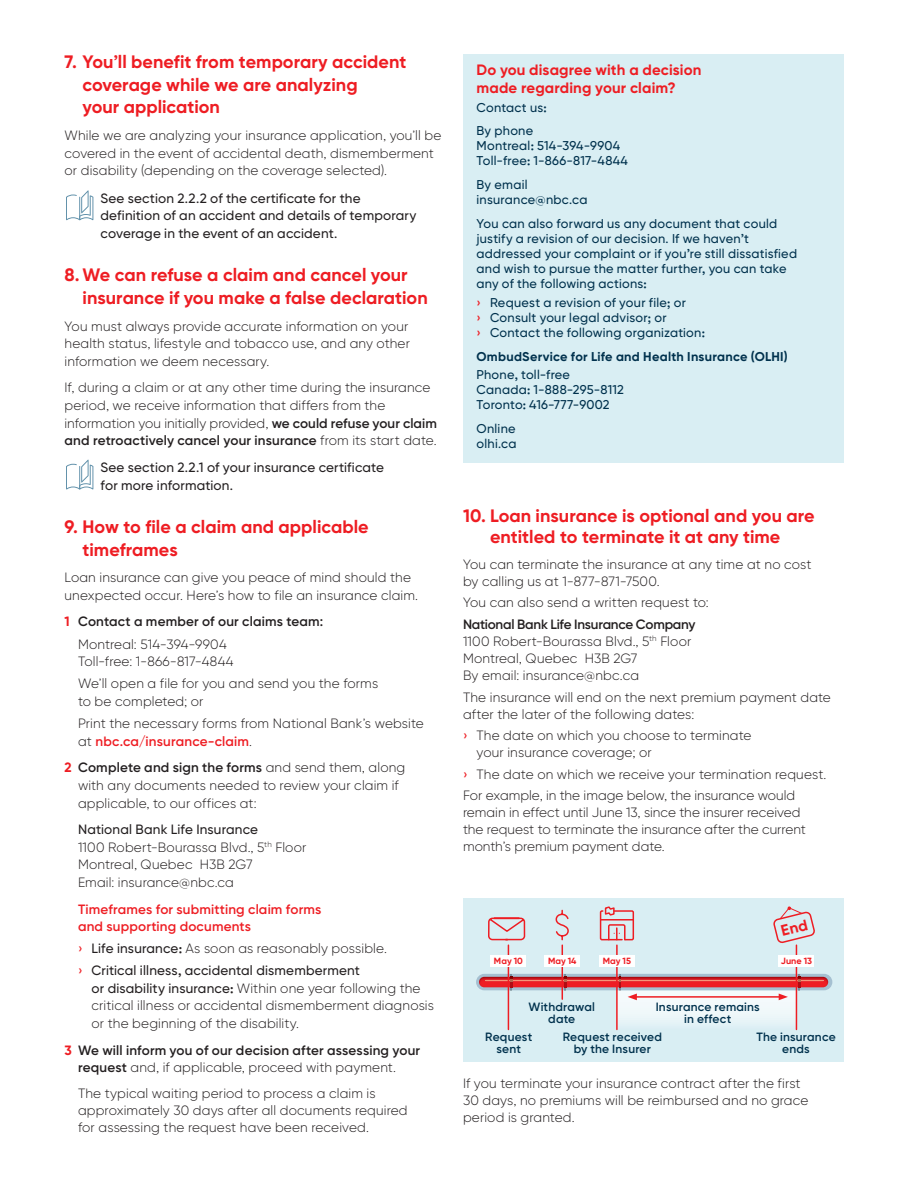
<style>
.page{position:relative;width:905px;height:1188px;background:#fff}
.page>*{position:absolute;margin:0;border:0;box-sizing:border-box;transform-origin:0 0}
.t1{font:700 18px/22.5px "Gilroy BN";color:#ee1d23}
.t2{font:700 15px/18px "Gilroy BN";letter-spacing:.01em;color:#ee1d23}
.t3{font:300 13.5px/17.7px "Gilroy BN";letter-spacing:.01em;color:#231f20}
.t4{font:500 13.5px/17.7px "Gilroy BN";letter-spacing:.015em;color:#231f20}
.t5{font:600 13.5px/22.2px "Gilroy BN";letter-spacing:.015em;color:#231f20}
.t6{font:600 13.5px/17.4px "Gilroy BN";letter-spacing:.015em;color:#ee1d23}
.t7{font:500 12.75px/15px "Gilroy BN";letter-spacing:.02em;color:#00314d}
.t8{font:700 12.75px "Gilroy BN";letter-spacing:.02em;color:#00314d}
.t9{font:600 12px/12px "Gilroy BN";letter-spacing:.015em;color:#00314d;text-align:center}
.t10{font:700 9px "Gilroy BN";letter-spacing:.005em;color:#ee1d23}
.s1{font-weight:600}
.s2{font-weight:700;color:#ee1d23}
.s3{font-weight:300}
.s4{color:#ee1d23}
.s5{font-weight:500}
.s6{font-weight:600;color:#ee1d23}
.s7{font-weight:500;color:#ee1d23}
</style>
<div class="page">
<div style="left:463px;top:898px;width:380px;height:164px;background:#d9eef3"></div>
<svg style="left:476px;top:974px;width:356px;height:16px"></svg>
<img style="left:479px;top:977px;width:349px;height:10px">
<img style="left:485px;top:980px;width:338px;height:1px">
<svg style="left:488px;top:917px;width:38px;height:24px"></svg>
<svg style="left:555px;top:909px;width:14px;height:32px"></svg>
<svg style="left:599px;top:906px;width:35px;height:35px"></svg>
<hr style="left:507px;top:945px;width:2px;height:84px;background:#ee1d23">
<svg style="left:510px;top:974px;width:2px;height:17px"></svg>
<hr style="left:561px;top:945px;width:2px;height:54px;background:#ee1d23">
<svg style="left:564px;top:974px;width:2px;height:17px"></svg>
<hr style="left:616px;top:945px;width:1px;height:84px;background:#ee1d23">
<hr style="left:795px;top:945px;width:2px;height:84px;background:#ee1d23">
<div style="left:490px;top:955px;width:36px;height:11px;background:#fff"></div>
<div style="left:544px;top:955px;width:36px;height:11px;background:#fff"></div>
<div style="left:599px;top:955px;width:35px;height:11px;background:#fff"></div>
<div style="left:778px;top:955px;width:36px;height:11px;background:#fff"></div>
<svg style="left:616px;top:974px;width:184px;height:55px"></svg>
<svg style="left:66px;top:190px;width:27px;height:30px"></svg>
<svg style="left:66px;top:460px;width:27px;height:29px"></svg>
<div style="left:463px;top:54px;width:380px;height:409px;background:#d9eef3"></div>
<svg style="left:773px;top:906px;width:42px;height:37px"></svg>
<h1 class="t1" style="left:82px;top:51px;width:325px;text-indent:-18px">7. You’ll benefit from temporary accident coverage while we are analyzing<br>your application</h1>
<p class="t3" style="left:64px;top:126px;width:378px">While we are analyzing your insurance application, you'll be covered in the event of accidental death, dismemberment or disability (depending on the coverage selected).</p>
<p class="t4" style="left:100px;top:189px;width:317px">See section 2.2.2 of the certificate for the definition of an accident and details of temporary coverage in the event of an accident.</p>
<h1 class="t1" style="left:82px;top:264px;width:347px;text-indent:-18px">8. We can refuse a claim and cancel your insurance if you make a false declaration</h1>
<p class="t3" style="left:64px;top:317px;width:347px;text-align:justify">You must always provide accurate information on your health status, lifestyle and tobacco use, and any other information we deem necessary.</p>
<p class="t3" style="left:64px;top:379px;width:374px">If, during a claim or at any other time during the insurance period, we receive information that differs from the information you initially provided, <span class="s1">we could refuse your claim and retroactively cancel your insurance</span> from its start date.</p>
<p class="t4" style="left:100px;top:458px;width:285px">See section 2.2.1 of your insurance certificate for more information.</p>
<h1 class="t1" style="left:82px;top:515px;width:287px;text-indent:-18px">9. How to file a claim and applicable timeframes</h1>
<p class="t3" style="left:64px;top:568px;width:355px">Loan insurance can give you peace of mind should the unexpected occur. Here's how to file an insurance claim.</p>
<p class="t5" style="left:78px;top:610px;width:246px;text-indent:-14px"><span class="s2">1</span> Contact a member of our claims team:<br><span class="s3">Montreal: 514-394-9904</span></p>
<p class="t3" style="left:78px;top:650px;width:301px;line-height:22.2px">Toll-free: 1-866-817-4844<br>We'll open a file for you and send you the forms</p>
<p class="t3" style="left:78px;top:690px;width:347px;line-height:22.2px">to be completed; or<br>Print the necessary forms from National Bank's website</p>
<p class="t5" style="left:64px;top:728px;width:342px;line-height:26.5px;text-indent:14px"><span class="s3">at</span> <span class="s4">nbc.ca/insurance-claim</span><span class="s3">.<br></span><span class="s2">2</span> Complete and sign the forms <span class="s3">and send them, along</span></p>
<p class="t3" style="left:78px;top:776px;width:322px">with any documents needed to review your claim if applicable, to our offices at:</p>
<p class="t3" style="left:78px;top:821px;width:230px"><span class="s5">National Bank Life Insurance<br></span>1100 Robert-Bourassa Blvd., 5<sup>th</sup> Floor<br>Montreal, Quebec H3B 2G7<br>Email: insurance@nbc.ca</p>
<p class="t6" style="left:78px;top:900px;width:245px">Timeframes for submitting claim forms and supporting documents</p>
<p class="t4" style="left:78px;top:937px;width:310px;line-height:22.2px"><span class="s4">›</span> Life insurance: <span class="s3">As soon as reasonably possible. </span><span class="s4">›</span> Critical illness, accidental dismemberment</p>
<p class="t3" style="left:92px;top:979px;width:344px"><span class="s5">or disability insurance:</span> Within one year following the critical illness or accidental dismemberment diagnosis or the beginning of the disability.</p>
<p class="t5" style="left:78px;top:1041px;width:344px;line-height:17.7px;text-indent:-14px"><span class="s2">3</span> We will inform you of our decision after assessing your request <span class="s3">and, if applicable, proceed with payment.</span></p>
<p class="t3" style="left:78px;top:1085px;width:331px;line-height:17px">The typical waiting period to process a claim is approximately 30 days after all documents required for assessing the request have been received.</p>
<p class="t2" style="left:476px;top:61px;width:226px">Do you disagree with a decision made regarding your claim?</p>
<p class="t7" style="left:476px;top:97px;width:72px;line-height:22.5px">Contact us:<br>By phone</p>
<p class="t7" style="left:476px;top:138px;width:153px">Montreal: 514-394-9904<br>Toll-free: 1-866-817-4844</p>
<p class="t7" style="left:476px;top:177px;width:112px">By email insurance@nbc.ca</p>
<p class="t7" style="left:476px;top:216px;width:322px">You can also forward us any document that could justify a revision of our decision. If we haven’t addressed your complaint or if you’re still dissatisfied and wish to pursue the matter further, you can take any of the following actions:</p>
<p class="t7" style="left:476px;top:295px;width:230px"><span class="s6">›</span> Request a revision of your file; or<br><span class="s6">›</span> Consult your legal advisor; or<br><span class="s6">›</span> Contact the following organization:</p>
<p class="t8" style="left:476px;top:349px;width:313px">OmbudService for Life and Health Insurance (OLHI)</p>
<p class="t7" style="left:476px;top:367px;width:149px">Phone, toll-free<br>Canada: 1-888-295-8112<br>Toronto: 416-777-9002</p>
<p class="t7" style="left:476px;top:421px;width:41px">Online olhi.ca</p>
<h1 class="t1" style="left:463px;top:505px;width:353px;line-height:21px;text-align:center">10. Loan insurance is optional and you are entitled to terminate it at any time</h1>
<p class="t3" style="left:463px;top:556px;width:350px;line-height:17px">You can terminate the insurance at any time at no cost by calling us at 1-877-871-7500.</p>
<p class="t3" style="left:463px;top:594px;width:247px">You can also send a written request to:</p>
<p class="t3" style="left:463px;top:616px;width:234px;line-height:17.1px"><span class="s1">National Bank Life Insurance Company<br></span>1100 Robert-Bourassa Blvd., 5<sup>th</sup> Floor<br>Montreal, Quebec H3B 2G7<br>By email: insurance@nbc.ca</p>
<p class="t3" style="left:463px;top:688px;width:369px;line-height:17px">The insurance will end on the next premium payment date after the later of the following dates:</p>
<p class="t3" style="left:476px;top:727px;width:276px;line-height:17px;text-indent:-14px"><span class="s7">›</span> The date on which you choose to terminate your insurance coverage; or</p>
<p class="t3" style="left:463px;top:763px;width:365px;line-height:21.5px"><span class="s7">›</span> The date on which we receive your termination request.<br>For example, in the image below, the insurance would</p>
<p class="t3" style="left:463px;top:804px;width:344px;line-height:17px">remain in effect until June 13, since the insurer received the request to terminate the insurance after the current month's premium payment date.</p>
<p class="t10" style="left:494px;top:955px;width:30px">May 10</p>
<p class="t10" style="left:548px;top:955px;width:30px">May 14</p>
<p class="t10" style="left:602px;top:955px;width:30px">May 15</p>
<p class="t10" style="left:780px;top:955px;width:33px">June 13</p>
<p class="t9" style="left:528px;top:1000px;width:68px">Withdrawal date</p>
<p class="t9" style="left:655px;top:1000px;width:106px">Insurance remains in effect</p>
<p class="t9" style="left:485px;top:1031px;width:49px">Request sent</p>
<p class="t9" style="left:562px;top:1031px;width:101px">Request received by the Insurer</p>
<p class="t9" style="left:756px;top:1031px;width:81px">The insurance ends</p>
<p class="t3" style="left:463px;top:1074px;width:347px;line-height:17.2px">If you terminate your insurance contract after the first<br>30 days, no premiums will be reimbursed and no grace period is granted.</p>
</div>
